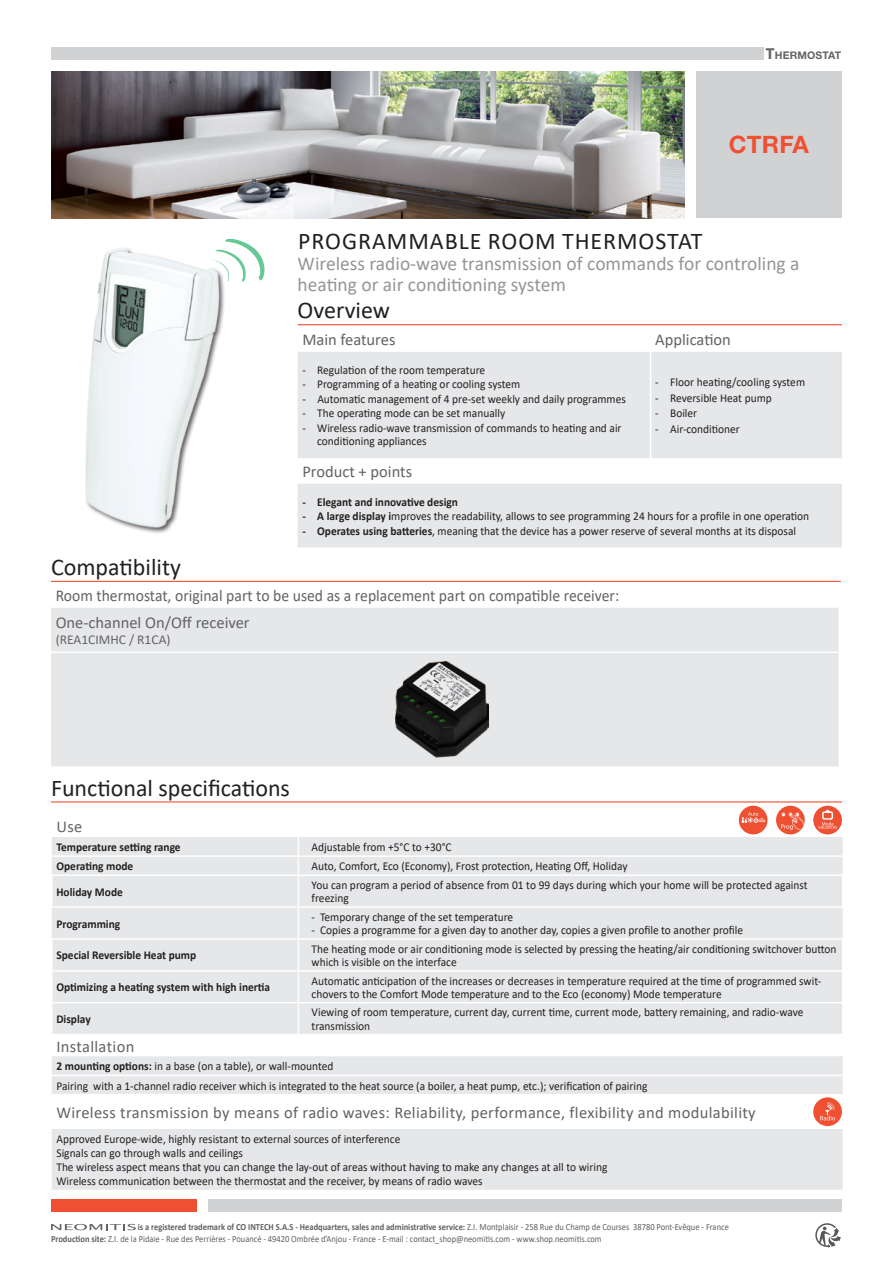
<style>
.page{position:relative;width:893px;height:1263px;background:#fff}
.page>*{position:absolute;margin:0;border:0;box-sizing:border-box;transform-origin:0 0}
.t1{font:24px "Calibri";color:#231f20}
.t2{font:24px "Calibri";letter-spacing:.04em;color:#231f20}
.t3{font:700 24px "Helvetica Neue";letter-spacing:.01em;color:#ef5032}
.t4{font:19.5px/21px "Calibri";color:#939598}
.t5{font:16.5px "Calibri";letter-spacing:.02em;color:#636366}
.t6{font:16.5px "Calibri";color:#636366;scale:.95 1}
.t7{font:16.5px "Calibri";color:#636366}
.t8{font:13.5px "Calibri";color:#636366}
.t9{font:12px/13.5px "Calibri";color:#231f20;scale:.95 1}
.t10{font:700 12px "Calibri";color:#231f20;scale:.95 1}
.t11{font:700 10.5px "Helvetica Neue";letter-spacing:.015em;color:#636366}
.t12{font:9.3px/11.2px "Calibri";color:#616164;scale:.9 1}
.s1{font-size:15px}
.s2{font-weight:700}
</style>
<div class="page">
<div style="left:696px;top:71px;width:146px;height:146px;background:#d1d2d4"></div>
<div style="left:51px;top:1199px;width:146px;height:13px;background:#ef5032"></div>
<div style="left:208px;top:1199px;width:634px;height:13px;background:#d1d2d4"></div>
<div style="left:51px;top:47px;width:791px;height:13px;background:#d1d2d4"></div>
<svg style="left:815px;top:1223px;width:26px;height:25px"></svg>
<svg style="left:51px;top:1224px;width:85px;height:6px"></svg>
<hr style="left:298px;top:324px;width:544px;height:1px;background:#ef5032">
<svg style="left:298px;top:352px;width:544px;height:195px;background:#e9eaeb"></svg>
<hr style="left:650px;top:352px;width:1px;height:106px;background:#fff">
<div style="left:765px;top:47px;width:77px;height:13px;background:#fff"></div>
<img style="left:51px;top:71px;width:634px;height:148px">
<svg style="left:225px;top:239px;width:40px;height:43px"></svg>
<img style="left:85px;top:243px;width:143px;height:290px">
<hr style="left:51px;top:801px;width:791px;height:1px;background:#ef5032">
<svg style="left:52px;top:837px;width:791px;height:353px;fill:#e6e7e9"></svg>
<svg style="left:298px;top:837px;width:1px;height:37px"></svg>
<hr style="left:298px;top:908px;width:1px;height:30px;background:#fff">
<hr style="left:298px;top:940px;width:1px;height:30px;background:#fff">
<hr style="left:52px;top:855px;width:246px;height:2px;background:#fff">
<hr style="left:298px;top:855px;width:545px;height:2px;background:#fff">
<hr style="left:51px;top:940px;width:2px;height:31px;background:#fff">
<hr style="left:842px;top:940px;width:1px;height:31px;background:#fff">
<hr style="left:51px;top:874px;width:248px;height:2px;background:#fff">
<hr style="left:51px;top:876px;width:2px;height:30px;background:#fff">
<hr style="left:298px;top:876px;width:1px;height:30px;background:#fff">
<hr style="left:842px;top:876px;width:1px;height:30px;background:#fff">
<hr style="left:51px;top:938px;width:248px;height:2px;background:#fff">
<hr style="left:51px;top:971px;width:2px;height:31px;background:#fff">
<hr style="left:298px;top:971px;width:1px;height:31px;background:#fff">
<hr style="left:842px;top:971px;width:1px;height:32px;background:#fff">
<hr style="left:51px;top:1002px;width:248px;height:1px;background:#fff">
<hr style="left:51px;top:1003px;width:2px;height:31px;background:#fff">
<hr style="left:298px;top:1003px;width:1px;height:31px;background:#fff">
<hr style="left:842px;top:1003px;width:1px;height:31px;background:#fff">
<hr style="left:299px;top:874px;width:544px;height:2px;background:#fff">
<hr style="left:51px;top:906px;width:247px;height:2px;background:#fff">
<hr style="left:298px;top:906px;width:545px;height:2px;background:#fff">
<hr style="left:299px;top:938px;width:544px;height:2px;background:#fff">
<hr style="left:53px;top:970px;width:245px;height:1px;background:#fff">
<hr style="left:298px;top:970px;width:544px;height:1px;background:#fff">
<hr style="left:299px;top:1002px;width:543px;height:1px;background:#fff">
<hr style="left:51px;top:1034px;width:247px;height:1px;background:#fff">
<hr style="left:298px;top:1034px;width:545px;height:1px;background:#fff">
<hr style="left:52px;top:1075px;width:246px;height:1px;background:#fff">
<hr style="left:298px;top:1075px;width:545px;height:1px;background:#fff">
<hr style="left:52px;top:1094px;width:246px;height:1px;background:#fff">
<hr style="left:298px;top:1094px;width:545px;height:1px;background:#fff">
<div style="left:813px;top:1097px;width:29px;height:29px;background:#ef5032;border-radius:50%"></div>
<svg style="left:820px;top:1102px;width:15px;height:18px"></svg>
<div style="left:739px;top:806px;width:28px;height:28px;background:#ef5032;border-radius:50%"></div>
<svg style="left:742px;top:812px;width:23px;height:11px"></svg>
<div style="left:776px;top:806px;width:29px;height:28px;background:#ef5032;border-radius:50%"></div>
<svg style="left:781px;top:812px;width:23px;height:19px"></svg>
<div style="left:813px;top:806px;width:29px;height:28px;background:#ef5032;border-radius:50%"></div>
<svg style="left:818px;top:809px;width:19px;height:20px"></svg>
<hr style="left:51px;top:581px;width:790px;height:1px;background:#ef5032">
<div style="left:51px;top:608px;width:788px;height:158px;background:#e6e7e9"></div>
<hr style="left:51px;top:651px;width:789px;height:2px;background:#fff">
<img style="left:396px;top:661px;width:92px;height:97px">
<p class="t11" style="left:765px;top:49px;width:77px"><span class="s1">T</span>HERMOSTAT</p>
<p class="t3" style="left:729px;top:130px;width:82px">CTRFA</p>
<p class="t2" style="left:298px;top:224px;width:406px">PROGRAMMABLE ROOM THERMOSTAT</p>
<p class="t4" style="left:298px;top:252px;width:503px">Wireless radio-wave transmission of commands for controling a heating or air conditioning system</p>
<p class="t1" style="left:298px;top:294px;width:94px">Overview</p>
<p class="t7" style="left:302px;top:328px;width:95px">Main features</p>
<p class="t7" style="left:655px;top:328px;width:77px">Application</p>
<p class="t9" style="left:302px;top:363px;width:194px">- Regulation of the room temperature</p>
<p class="t9" style="left:302px;top:377px;width:231px">- Programming of a heating or cooling system</p>
<p class="t9" style="left:302px;top:392px;width:342px">- Automatic management of 4 pre-set weekly and daily programmes</p>
<p class="t9" style="left:302px;top:406px;width:215px">- The operating mode can be set manually</p>
<p class="t9" style="left:317px;top:421px;width:322px;text-indent:-15px">- Wireless radio-wave transmission of commands to heating and air conditioning appliances</p>
<p class="t9" style="left:655px;top:375px;width:159px">- Floor heating/cooling system</p>
<p class="t9" style="left:655px;top:391px;width:124px">- Reversible Heat pump</p>
<p class="t9" style="left:655px;top:406px;width:46px">- Boiler</p>
<p class="t9" style="left:655px;top:422px;width:91px">- Air-conditioner</p>
<p class="t7" style="left:302px;top:460px;width:111px">Product + points</p>
<p class="t10" style="left:302px;top:493px;width:165px">- Elegant and innovative design</p>
<p class="t9" style="left:302px;top:509px;width:535px"><span class="s2">- A large display i</span>mproves the readability, allows to see programming 24 hours for a profile in one operation</p>
<p class="t9" style="left:302px;top:524px;width:521px"><span class="s2">- Operates using batteries</span>, meaning that the device has a power reserve of several months at its disposal</p>
<p class="t1" style="left:51px;top:550px;width:131px">Compatibility</p>
<p class="t6" style="left:56px;top:584px;width:595px">Room thermostat, original part to be used as a replacement part on compatible receiver:</p>
<p class="t7" style="left:56px;top:611px;width:195px">One-channel On/Off receiver</p>
<p class="t8" style="left:56px;top:631px;width:116px">(REA1CIMHC / R1CA)</p>
<p class="t1" style="left:51px;top:771px;width:240px">Functional specifications</p>
<p class="t7" style="left:56px;top:815px;width:27px">Use</p>
<p class="t10" style="left:56px;top:839px;width:132px">Temperature setting range</p>
<p class="t9" style="left:312px;top:840px;width:149px">Adjustable from +5°C to +30°C</p>
<p class="t10" style="left:56px;top:858px;width:82px">Operating mode</p>
<p class="t9" style="left:312px;top:859px;width:334px">Auto, Comfort, Eco (Economy), Frost protection, Heating Off, Holiday</p>
<p class="t10" style="left:56px;top:883px;width:71px">Holiday Mode</p>
<p class="t9" style="left:312px;top:878px;width:524px">You can program a period of absence from 01 to 99 days during which your home will be protected against freezing</p>
<p class="t10" style="left:56px;top:915px;width:69px">Programming</p>
<p class="t9" style="left:312px;top:910px;width:214px">- Temporary change of the set temperature</p>
<p class="t9" style="left:312px;top:923px;width:456px">- Copies a programme for a given day to another day, copies a given profile to another profile</p>
<p class="t10" style="left:56px;top:947px;width:149px">Special Reversible Heat pump</p>
<p class="t9" style="left:312px;top:942px;width:554px">The heating mode or air conditioning mode is selected by pressing the heating/air conditioning switchover button which is visible on the interface</p>
<p class="t10" style="left:56px;top:979px;width:227px">Optimizing a heating system with high inertia</p>
<p class="t9" style="left:312px;top:973px;width:538px">Automatic anticipation of the increases or decreases in temperature required at the time of programmed swit&shy;chovers to the Comfort Mode temperature and to the Eco (economy) Mode temperature</p>
<p class="t10" style="left:56px;top:1011px;width:38px">Display</p>
<p class="t9" style="left:312px;top:1005px;width:519px">Viewing of room temperature, current day, current time, current mode, battery remaining, and radio-wave transmission</p>
<p class="t5" style="left:56px;top:1035px;width:79px">Installation</p>
<p class="t9" style="left:56px;top:1059px;width:293px"><span class="s2">2 mounting options:</span> in a base (on a table), or wall-mounted</p>
<p class="t9" style="left:56px;top:1078px;width:624px">Pairing with a 1-channel radio receiver which is integrated to the heat source (a boiler, a heat pump, etc.); verification of pairing</p>
<p class="t5" style="left:56px;top:1101px;width:701px">Wireless transmission by means of radio waves: Reliability, performance, flexibility and modulability</p>
<p class="t9" style="left:56px;top:1132px;width:364px">Approved Europe-wide, highly resistant to external sources of interference</p>
<p class="t9" style="left:56px;top:1146px;width:198px">Signals can go through walls and ceilings</p>
<p class="t9" style="left:56px;top:1160px;width:581px">The wireless aspect means that you can change the lay-out of areas without having to make any changes at all to wiring</p>
<p class="t9" style="left:56px;top:1174px;width:450px">Wireless communication between the thermostat and the receiver, by means of radio waves</p>
<p class="t12" style="left:51px;top:1221px;width:755px;text-indent:87px"><span class="s2">is a registered trademark of CO INTECH S.A.S - Headquarters, sales and administrative service:</span> Z.I. Montplaisir - 258 Rue du Champ de Courses 38780 Pont-Evêque - France<br><span class="s2">Production site:</span> Z.I. de la Pidaie - Rue des Perrières - Pouancé - 49420 Ombrée d’Anjou - France - E-mail : contact_shop@neomitis.com - www.shop.neomitis.com</p>
</div>
